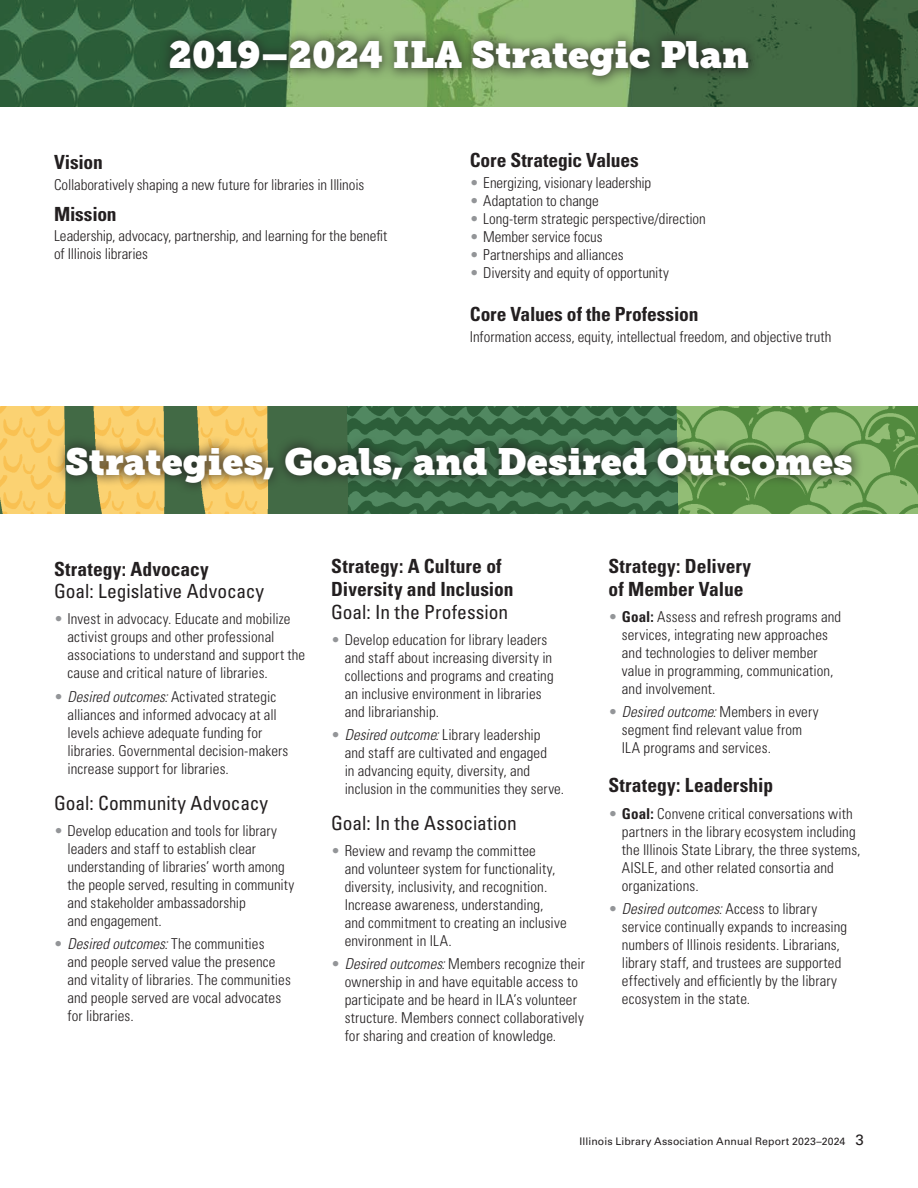
<style>
.page{position:relative;width:918px;height:1188px;background:#fff}
.page>*{position:absolute;margin:0;border:0;box-sizing:border-box;transform-origin:0 0}
.t1{font:37.5px "Museo Slab";color:#fff}
.t2{font:700 condensed 19.5px/22.5px "Univers LT Std";color:#231f20}
.t3{font:condensed 19.5px/22.5px "Univers LT Std";color:#231f20}
.t4{font:300 condensed 15px/18px "Univers LT Std";letter-spacing:.005em;color:#231f20}
.t5{font:10.5px "Univers LT Std";letter-spacing:.01em;color:#231f20}
.s1{color:#939598}
.s2{font-weight:700}
.s3{font-style:italic}
.s4{font-weight:400}
.s5{font-size:15px}
</style>
<div class="page">
<img style="left:0;top:0;width:918px;height:107px">
<div style="left:158px;top:29px;width:602px;height:60px;background:#231f20;opacity:.75"></div>
<img style="left:0;top:407px;width:918px;height:106px">
<div style="left:54px;top:435px;width:811px;height:61px;background:#231f20;opacity:.75"></div>
<p class="t1" style="left:169px;top:33px;width:582px">2019–2024 ILA Strategic Plan</p>
<p class="t2" style="left:54px;top:151px;width:50px">Vision</p>
<p class="t4" style="left:54px;top:176px;width:312px">Collaboratively shaping a new future for libraries in Illinois</p>
<p class="t2" style="left:54px;top:202px;width:64px">Mission</p>
<p class="t4" style="left:54px;top:227px;width:335px">Leadership, advocacy, partnership, and learning for the benefit of Illinois libraries</p>
<p class="t2" style="left:470px;top:149px;width:171px">Core Strategic Values</p>
<p class="t4" style="left:470px;top:174px;width:183px"><span class="s1">•</span> Energizing, visionary leadership</p>
<p class="t4" style="left:470px;top:192px;width:130px"><span class="s1">•</span> Adaptation to change</p>
<p class="t4" style="left:470px;top:210px;width:238px"><span class="s1">•</span> Long-term strategic perspective/direction</p>
<p class="t4" style="left:470px;top:228px;width:134px"><span class="s1">•</span> Member service focus</p>
<p class="t4" style="left:470px;top:246px;width:155px"><span class="s1">•</span> Partnerships and alliances</p>
<p class="t4" style="left:470px;top:264px;width:201px"><span class="s1">•</span> Diversity and equity of opportunity</p>
<p class="t2" style="left:470px;top:303px;width:230px">Core Values of the Profession</p>
<p class="t4" style="left:470px;top:328px;width:363px">Information access, equity, intellectual freedom, and objective truth</p>
<p class="t1" style="left:65px;top:440px;width:789px">Strategies, Goals, and Desired Outcomes</p>
<p class="t3" style="left:54px;top:557px;width:212px"><span class="s2">Strategy: Advocacy<br></span>Goal: Legislative Advocacy</p>
<p class="t4" style="left:68px;top:610px;width:239px;text-indent:-14px"><span class="s1">•</span> Invest in advocacy. Educate and mobilize activist groups and other professional associations to understand and support the cause and critical nature of libraries.</p>
<p class="t4" style="left:68px;top:687px;width:222px;text-indent:-14px"><span class="s1">•</span> <span class="s3">Desired outcomes:</span> Activated strategic alliances and informed advocacy at all levels achieve adequate funding for libraries. Governmental decision-makers increase support for libraries.</p>
<p class="t3" style="left:54px;top:791px;width:216px">Goal: Community Advocacy</p>
<p class="t4" style="left:67px;top:821px;width:228px;text-indent:-13px"><span class="s1">•</span> Develop education and tools for library leaders and staff to establish clear understanding of libraries’ worth among the people served, resulting in community and stakeholder ambassadorship<br>and engagement.</p>
<p class="t4" style="left:67px;top:935px;width:225px;text-indent:-14px"><span class="s1">•</span> <span class="s3">Desired outcomes:</span> The communities<br>and people served value the presence and vitality of libraries. The communities and people served are vocal advocates for libraries.</p>
<p class="t2" style="left:331px;top:555px;width:184px">Strategy: A Culture of<br>Diversity and Inclusion<br><span class="s4">Goal: In the Profession</span></p>
<p class="t4" style="left:345px;top:630px;width:211px;text-indent:-14px"><span class="s1">•</span> Develop education for library leaders and staff about increasing diversity in collections and programs and creating an inclusive environment in libraries and librarianship.</p>
<p class="t4" style="left:345px;top:726px;width:221px;text-indent:-14px"><span class="s1">•</span> <span class="s3">Desired outcome:</span> Library leadership and staff are cultivated and engaged<br>in advancing equity, diversity, and inclusion in the communities they serve.</p>
<p class="t3" style="left:331px;top:812px;width:187px">Goal: In the Association</p>
<p class="t4" style="left:345px;top:842px;width:224px;text-indent:-14px"><span class="s1">•</span> Review and revamp the committee<br>and volunteer system for functionality, diversity, inclusivity, and recognition.<br>Increase awareness, understanding, and commitment to creating an inclusive environment in ILA.</p>
<p class="t4" style="left:345px;top:955px;width:242px;text-indent:-14px"><span class="s1">•</span> <span class="s3">Desired outcomes:</span> Members recognize their ownership in and have equitable access to participate and be heard in ILA’s volunteer structure. Members connect collaboratively for sharing and creation of knowledge.</p>
<p class="t2" style="left:608px;top:555px;width:144px">Strategy: Delivery of Member Value</p>
<p class="t4" style="left:622px;top:608px;width:221px;text-indent:-14px"><span class="s1">•</span> <span class="s2">Goal:</span> Assess and refresh programs and services, integrating new approaches and technologies to deliver member value in programming, communication, and involvement.</p>
<p class="t4" style="left:622px;top:703px;width:198px;text-indent:-14px"><span class="s1">•</span> <span class="s3">Desired outcome:</span> Members in every segment find relevant value from<br>ILA programs and services.</p>
<p class="t2" style="left:608px;top:774px;width:166px">Strategy: Leadership</p>
<p class="t4" style="left:622px;top:804px;width:240px;text-indent:-14px"><span class="s1">•</span> <span class="s2">Goal:</span> Convene critical conversations with partners in the library ecosystem including the Illinois State Library, the three systems, AISLE, and other related consortia and organizations.</p>
<p class="t4" style="left:622px;top:900px;width:227px;text-indent:-14px"><span class="s1">•</span> <span class="s3">Desired outcomes:</span> Access to library service continually expands to increasing numbers of Illinois residents. Librarians, library staff, and trustees are supported effectively and efficiently by the library ecosystem in the state.</p>
<p class="t5" style="left:580px;top:1135px;width:286px">Illinois Library Association Annual Report 2023–2024 <span class="s5">3</span></p>
</div>
